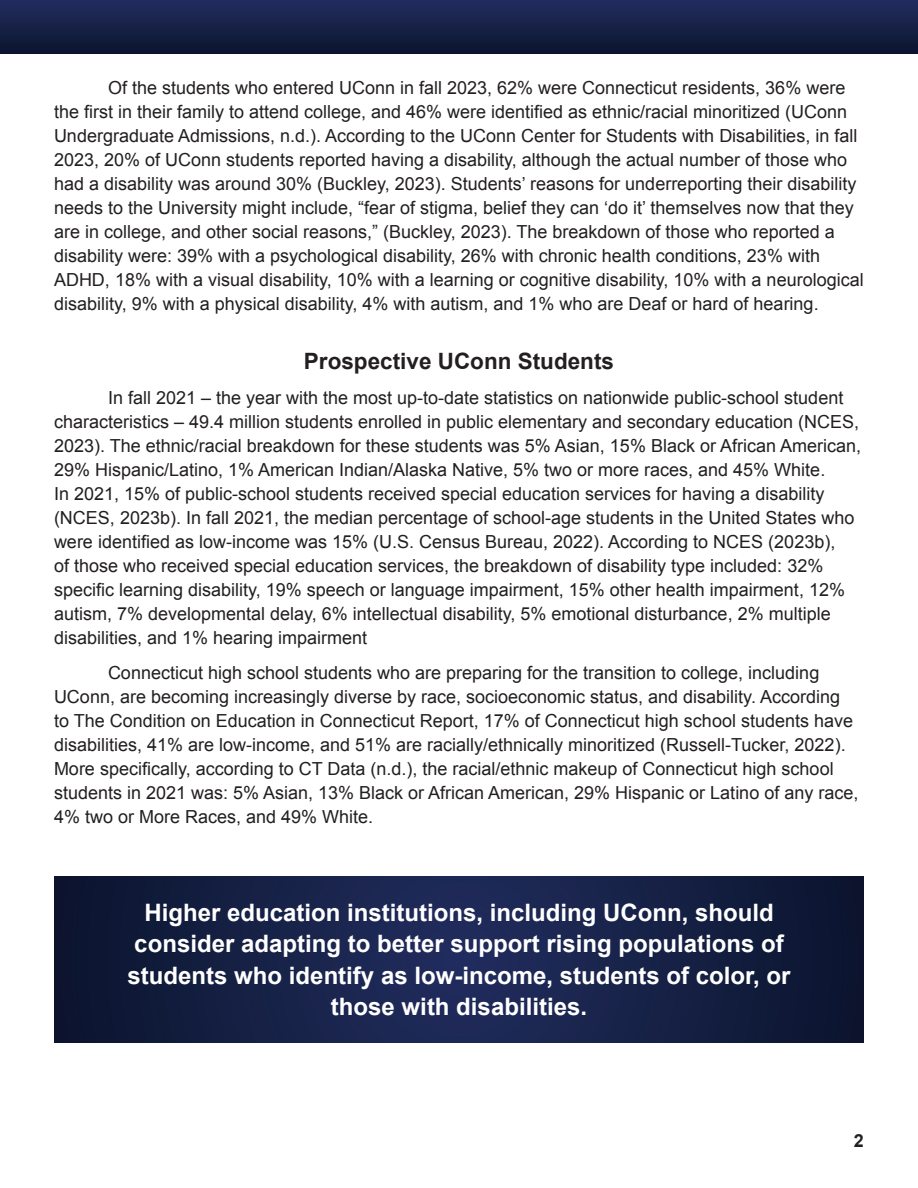
<style>
.page{position:relative;width:918px;height:1188px;background:#fff}
.page>*{position:absolute;margin:0;border:0;box-sizing:border-box;transform-origin:0 0}
.t1{font:700 24px/31.5px "Arial";color:#fff;text-align:center}
.t2{font:700 22.5px "Arial";color:#231f20}
.t3{font:18px/24px "Arial";color:#231f20}
.t4{font:700 18px "Arial";color:#231f20}
</style>
<div class="page">
<div style="left:0;top:0;width:918px;height:54px;background:linear-gradient(to bottom,#212d5f,#0c152f)"></div>
<svg style="left:54px;top:876px;width:810px;height:166px;background:#152045"></svg>
<p class="t3" style="left:54px;top:76px;width:811px;text-indent:54px">Of the students who entered UConn in fall 2023, 62% were Connecticut residents, 36% were the first in their family to attend college, and 46% were identified as ethnic/racial minoritized (UConn Undergraduate Admissions, n.d.). According to the UConn Center for Students with Disabilities, in fall 2023, 20% of UConn students reported having a disability, although the actual number of those who had a disability was around 30% (Buckley, 2023). Students’ reasons for underreporting their disability needs to the University might include, “fear of stigma, belief they can ‘do it’ themselves now that they are in college, and other social reasons,” (Buckley, 2023). The breakdown of those who reported a disability were: 39% with a psychological disability, 26% with chronic health conditions, 23% with ADHD, 18% with a visual disability, 10% with a learning or cognitive disability, 10% with a neurological disability, 9% with a physical disability, 4% with autism, and 1% who are Deaf or hard of hearing.</p>
<p class="t2" style="left:304px;top:346px;width:312px">Prospective UConn Students</p>
<p class="t3" style="left:54px;top:386px;width:809px;text-indent:54px">In fall 2021 – the year with the most up-to-date statistics on nationwide public-school student characteristics – 49.4 million students enrolled in public elementary and secondary education (NCES, 2023). The ethnic/racial breakdown for these students was 5% Asian, 15% Black or African American, 29% Hispanic/Latino, 1% American Indian/Alaska Native, 5% two or more races, and 45% White.<br>In 2021, 15% of public-school students received special education services for having a disability (NCES, 2023b). In fall 2021, the median percentage of school-age students in the United States who were identified as low-income was 15% (U.S. Census Bureau, 2022). According to NCES (2023b),<br>of those who received special education services, the breakdown of disability type included: 32% specific learning disability, 19% speech or language impairment, 15% other health impairment, 12% autism, 7% developmental delay, 6% intellectual disability, 5% emotional disturbance, 2% multiple disabilities, and 1% hearing impairment</p>
<p class="t3" style="left:54px;top:660px;width:806px;text-indent:54px">Connecticut high school students who are preparing for the transition to college, including UConn, are becoming increasingly diverse by race, socioeconomic status, and disability. According to The Condition on Education in Connecticut Report, 17% of Connecticut high school students have disabilities, 41% are low-income, and 51% are racially/ethnically minoritized (Russell-Tucker, 2022).<br>More specifically, according to CT Data (n.d.), the racial/ethnic makeup of Connecticut high school students in 2021 was: 5% Asian, 13% Black or African American, 29% Hispanic or Latino of any race, 4% two or More Races, and 49% White.</p>
<p class="t1" style="left:128px;top:897px;width:664px">Higher education institutions, including UConn, should consider adapting to better support rising populations of students who identify as low-income, students of color, or those with disabilities.</p>
<p class="t4" style="left:854px;top:1129px;width:12px">2</p>
</div>
